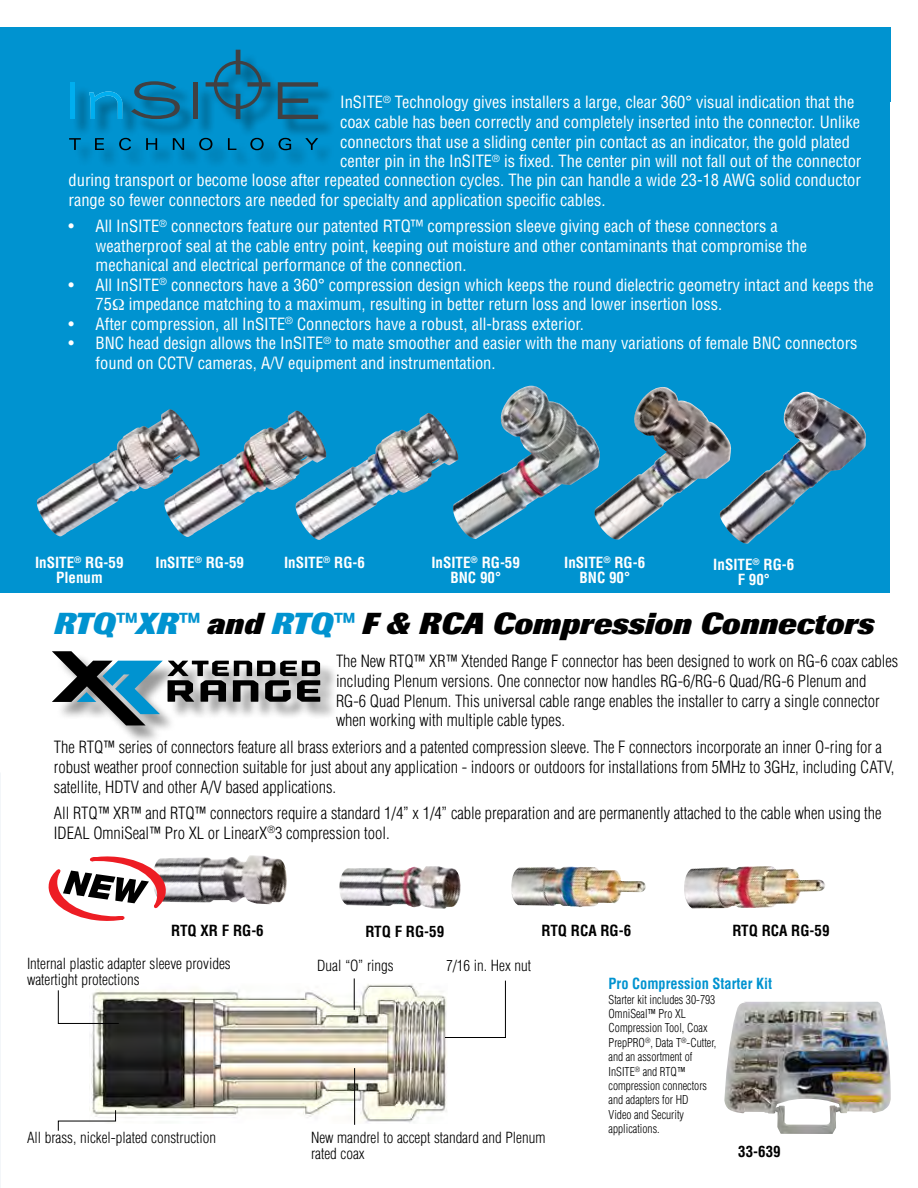
<style>
.page{position:relative;width:918px;height:1188px;background:#fff}
.page>*{position:absolute;margin:0;border:0;box-sizing:border-box;transform-origin:0 0}
.t1{font:italic 800 30px "Imago";color:#000}
.t2{font:condensed 16.5px/19.5px "Helvetica";color:#fff}
.t3{font:300 condensed 16.5px/19.8px "Helvetica";color:#000}
.t4{font:300 condensed 15px/16.5px "Helvetica";color:#000}
.t5{font:700 condensed 15px/15px "Helvetica";color:#fff;text-align:center}
.t6{font:700 condensed 15px "Helvetica";color:#000}
.t7{font:700 condensed 15px "Helvetica";color:#0093d0;scale:.96 1}
.t8{font:300 condensed 12px/14.4px "Helvetica";color:#000;scale:.96 1}
.s1{color:#0093d0}
</style>
<div class="page">
<img style="left:91px;top:983px;width:356px;height:140px">
<div style="left:1px;top:62px;width:889px;height:531px;background:#0093d0"></div>
<div style="left:0;top:27px;width:891px;height:74px;background:#0093d0"></div>
<div style="left:72px;top:52px;width:265px;height:117px;background:#000;opacity:.4"></div>
<svg style="left:69px;top:138px;width:12px;height:12px"></svg>
<svg style="left:95px;top:138px;width:9px;height:12px"></svg>
<svg style="left:119px;top:138px;width:12px;height:12px"></svg>
<svg style="left:146px;top:138px;width:11px;height:12px"></svg>
<svg style="left:173px;top:138px;width:11px;height:12px"></svg>
<svg style="left:199px;top:138px;width:13px;height:12px"></svg>
<svg style="left:228px;top:138px;width:8px;height:12px"></svg>
<svg style="left:250px;top:138px;width:14px;height:12px"></svg>
<svg style="left:279px;top:138px;width:12px;height:12px"></svg>
<svg style="left:305px;top:138px;width:13px;height:12px"></svg>
<svg style="left:131px;top:81px;width:49px;height:38px"></svg>
<div style="left:193px;top:82px;width:5px;height:37px;background:#414042"></div>
<svg style="left:278px;top:82px;width:40px;height:37px"></svg>
<svg style="left:206px;top:50px;width:64px;height:69px"></svg>
<div style="left:70px;top:82px;width:5px;height:37px;background:#00aeef"></div>
<svg style="left:89px;top:91px;width:33px;height:28px"></svg>
<img style="left:185px;top:411px;width:117px;height:126px">
<img style="left:37px;top:409px;width:163px;height:127px">
<img style="left:295px;top:413px;width:157px;height:127px">
<img style="left:452px;top:386px;width:142px;height:153px">
<img style="left:731px;top:392px;width:135px;height:152px">
<img style="left:166px;top:855px;width:121px;height:49px">
<img style="left:684px;top:866px;width:141px;height:43px">
<img style="left:511px;top:867px;width:135px;height:40px">
<img style="left:724px;top:1002px;width:167px;height:132px">
<div style="left:56px;top:653px;width:283px;height:91px;background:#000;opacity:.4"></div>
<svg style="left:52px;top:651px;width:268px;height:74px"></svg>
<svg style="left:49px;top:856px;width:117px;height:65px"></svg>
<svg style="left:58px;top:990px;width:62px;height:34px"></svg>
<svg style="left:444px;top:980px;width:62px;height:58px"></svg>
<svg style="left:58px;top:1109px;width:58px;height:22px"></svg>
<hr style="left:354px;top:978px;width:1px;height:32px;background:#000">
<img style="left:339px;top:866px;width:122px;height:43px">
<img style="left:594px;top:387px;width:137px;height:153px">
<hr style="left:354px;top:1068px;width:1px;height:57px;background:#000">
<p class="t2" style="left:340px;top:92px;width:516px">InSITE<sup>®</sup> Technology gives installers a large, clear 360° visual indication that the</p>
<p class="t2" style="left:340px;top:112px;width:522px">coax cable has been correctly and completely inserted into the connector. Unlike</p>
<p class="t2" style="left:340px;top:131px;width:512px">connectors that use a sliding center pin contact as an indicator, the gold plated</p>
<p class="t2" style="left:340px;top:151px;width:523px">center pin in the InSITE<sup>®</sup> is fixed. The center pin will not fall out of the connector</p>
<p class="t2" style="left:69px;top:170px;width:794px">during transport or become loose after repeated connection cycles. The pin can handle a wide 23-18 AWG solid conductor</p>
<p class="t2" style="left:69px;top:190px;width:538px">range so fewer connectors are needed for specialty and application specific cables.</p>
<p class="t2" style="left:96px;top:216px;width:713px;text-indent:-27px">• All InSITE<sup>®</sup> connectors feature our patented RTQ™ compression sleeve giving each of these connectors a weatherproof seal at the cable entry point, keeping out moisture and other contaminants that compromise the mechanical and electrical performance of the connection.</p>
<p class="t2" style="left:96px;top:275px;width:780px;text-indent:-27px">• All InSITE<sup>®</sup> connectors have a 360° compression design which keeps the round dielectric geometry intact and keeps the<br>75 impedance matching to a maximum, resulting in better return loss and lower insertion loss.</p>
<p class="t2" style="left:69px;top:314px;width:517px">• After compression, all InSITE<sup>®</sup> Connectors have a robust, all-brass exterior.</p>
<p class="t2" style="left:96px;top:333px;width:763px;text-indent:-27px">• BNC head design allows the InSITE<sup>®</sup> to mate smoother and easier with the many variations of female BNC connectors found on CCTV cameras, A/V equipment and instrumentation.</p>
<p class="t5" style="left:35px;top:555px;width:90px">InSITE<sup>®</sup> RG-59<br>Plenum</p>
<p class="t5" style="left:284px;top:555px;width:83px">InSITE<sup>®</sup> RG-6</p>
<p class="t5" style="left:564px;top:555px;width:83px">InSITE<sup>®</sup> RG-6<br>BNC 90°</p>
<p class="t5" style="left:156px;top:555px;width:90px">InSITE<sup>®</sup> RG-59</p>
<p class="t5" style="left:431px;top:555px;width:90px">InSITE<sup>®</sup> RG-59<br>BNC 90°</p>
<p class="t5" style="left:713px;top:556px;width:83px">InSITE<sup>®</sup> RG-6<br>F 90°</p>
<h1 class="t1" style="left:54px;top:606px;width:822px"><span class="s1">RTQ™XR™</span> and <span class="s1">RTQ™</span> F &amp; RCA Compression Connectors</h1>
<p class="t3" style="left:336px;top:651px;width:564px">The New RTQ™ XR™ Xtended Range F connector has been designed to work on RG-6 coax cables including Plenum versions. One connector now handles RG-6/RG-6 Quad/RG-6 Plenum and RG-6 Quad Plenum. This universal cable range enables the installer to carry a single connector when working with multiple cable types.</p>
<p class="t3" style="left:54px;top:737px;width:842px">The RTQ™ series of connectors feature all brass exteriors and a patented compression sleeve. The F connectors incorporate an inner O-ring for a robust weather proof connection suitable for just about any application - indoors or outdoors for installations from 5MHz to 3GHz, including CATV, satellite, HDTV and other A/V based applications.</p>
<p class="t3" style="left:54px;top:803px;width:829px">All RTQ™ XR™ and RTQ™ connectors require a standard 1/4” x 1/4” cable preparation and are permanently attached to the cable when using the<br>IDEAL OmniSeal™ Pro XL or LinearX<sup>®</sup>3 compression tool.</p>
<p class="t6" style="left:171px;top:921px;width:94px">RTQ XR F RG-6</p>
<p class="t6" style="left:365px;top:922px;width:80px">RTQ F RG-59</p>
<p class="t6" style="left:542px;top:921px;width:91px">RTQ RCA RG-6</p>
<p class="t6" style="left:732px;top:921px;width:99px">RTQ RCA RG-59</p>
<p class="t4" style="left:27px;top:955px;width:205px">Internal plastic adapter sleeve provides watertight protections</p>
<p class="t4" style="left:317px;top:957px;width:78px">Dual “O” rings</p>
<p class="t4" style="left:446px;top:957px;width:87px">7/16 in. Hex nut</p>
<p class="t7" style="left:609px;top:974px;width:172px">Pro Compression Starter Kit</p>
<p class="t8" style="left:609px;top:992px;width:114px">Starter kit includes 30-793<br>OmniSeal™ Pro XL<br>Compression Tool, Coax<br>PrepPRO<sup>®</sup>, Data T<sup>®</sup>-Cutter, and an assortment of<br>InSITE<sup>®</sup> and RTQ™ compression connectors and adapters for HD<br>Video and Security applications.</p>
<p class="t4" style="left:27px;top:1129px;width:191px">All brass, nickel-plated construction</p>
<p class="t4" style="left:311px;top:1129px;width:236px">New mandrel to accept standard and Plenum rated coax</p>
<p class="t6" style="left:738px;top:1142px;width:44px">33-639</p>
</div>
